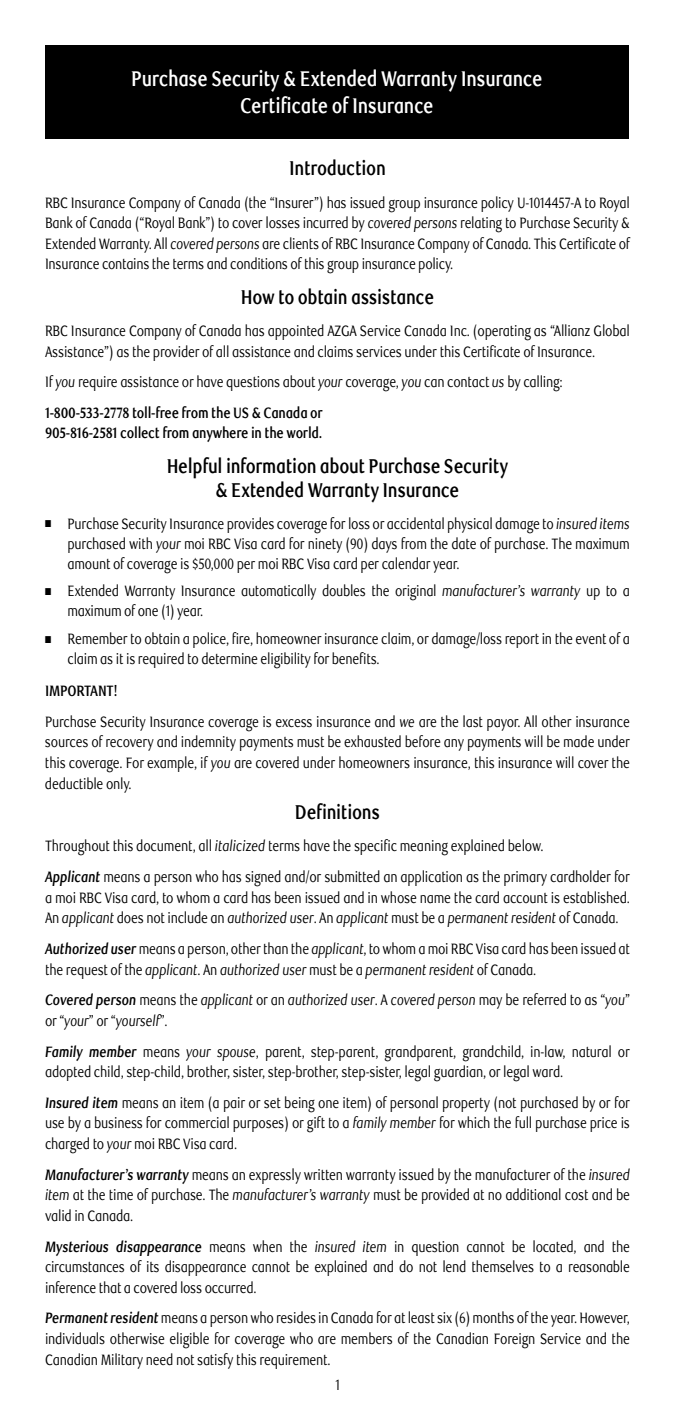
<style>
.page{position:relative;width:675px;height:1418px;background:#fff}
.page>*{position:absolute;margin:0;border:0;box-sizing:border-box;transform-origin:0 0}
.t1{font:700 21.25px/27.5px "RBC Text";letter-spacing:-.02em;color:#fff;text-align:center;scale:.8 1}
.t2{font:700 20px/24.5px "RBC Text";letter-spacing:-.02em;color:#000;text-align:center;scale:.8 1}
.t3{font:15px/20.5px "RBC Text";letter-spacing:-.02em;color:#000;scale:.8 1}
.t4{font:italic 15px/20.5px "RBC Text";letter-spacing:-.02em;color:#000;scale:.8 1}
.t5{font:700 15px "RBC Text";letter-spacing:-.02em;color:#000;scale:.8 1}
.s1{font-style:italic}
.s2{font-weight:700}
.s3{font-weight:700;font-style:italic}
.s4{font-style:normal}
</style>
<div class="page">
<div style="left:45px;top:45px;width:584px;height:94px;background:#000"></div>
<h1 class="t1" style="left:131px;top:65px;width:516px">Purchase Security &amp; Extended Warranty Insurance<br>Certificate of Insurance</h1>
<h2 class="t2" style="left:289px;top:157px;width:122px">Introduction</h2>
<p class="t3" style="left:45px;top:192px;width:733px;text-align:justify">RBC Insurance Company of Canada (the “Insurer”) has issued group insurance policy U-1014457-A to Royal Bank of Canada (“Royal Bank”) to cover losses incurred by <span class="s1">covered persons</span> relating to Purchase Security &amp; Extended Warranty. All <span class="s1">covered persons</span> are clients of RBC Insurance Company of Canada. This Certificate of Insurance contains the terms and conditions of this group insurance policy.</p>
<h2 class="t2" style="left:241px;top:285px;width:243px">How to obtain assistance</h2>
<p class="t3" style="left:45px;top:321px;width:733px">RBC Insurance Company of Canada has appointed AZGA Service Canada Inc. (operating as “Allianz Global<br>Assistance”) as the provider of all assistance and claims services under this Certificate of Insurance.</p>
<p class="t3" style="left:45px;top:367px;width:649px;line-height:30.8px">If <span class="s1">you</span> require assistance or have questions about <span class="s1">your</span> coverage, <span class="s1">you</span> can contact <span class="s1">us</span> by calling:<br><span class="s2">1-800-533-2778 toll-free from the US &amp; Canada or</span></p>
<p class="t5" style="left:45px;top:424px;width:348px">905-816-2581 collect from anywhere in the world.</p>
<h2 class="t2" style="left:167px;top:454px;width:429px">Helpful information about Purchase Security &amp; Extended Warranty Insurance</h2>
<p class="t3" style="left:68px;top:514px;width:705px;text-align:justify;text-indent:-23px">■ Purchase Security Insurance provides coverage for loss or accidental physical damage to <span class="s1">insured items </span>purchased with <span class="s1">your</span> moi RBC Visa card for ninety (90) days from the date of purchase. The maximum amount of coverage is $50,000 per moi RBC Visa card per calendar year.</p>
<p class="t3" style="left:68px;top:581px;width:705px;text-indent:-23px">■ Extended Warranty Insurance automatically doubles the original <span class="s1">manufacturer’s warranty</span> up to a maximum of one (1) year.</p>
<p class="t3" style="left:68px;top:629px;width:705px;text-indent:-23px">■ Remember to obtain a police, fire, homeowner insurance claim, or damage/loss report in the event of a claim as it is required to determine eligibility for benefits.</p>
<p class="t3" style="left:45px;top:676px;width:733px;line-height:30.8px"><span class="s2">IMPORTANT!<br></span>Purchase Security Insurance coverage is excess insurance and <span class="s1">we</span> are the last payor. All other insurance</p>
<p class="t3" style="left:45px;top:732px;width:733px;text-align:justify">sources of recovery and indemnity payments must be exhausted before any payments will be made under this coverage. For example, if <span class="s1">you</span> are covered under homeowners insurance, this insurance will cover the deductible only.</p>
<h2 class="t2" style="left:295px;top:800px;width:108px">Definitions</h2>
<p class="t3" style="left:45px;top:831px;width:733px;line-height:30.8px">Throughout this document, all <span class="s1">italicized</span> terms have the specific meaning explained below.<br><span class="s3">Applicant</span> means a person who has signed and/or submitted an application as the primary cardholder for</p>
<p class="t3" style="left:45px;top:887px;width:731px">a moi RBC Visa card, to whom a card has been issued and in whose name the card account is established.<br>An <span class="s1">applicant</span> does not include an <span class="s1">authorized user</span>. An <span class="s1">applicant</span> must be a <span class="s1">permanent resident</span> of Canada.</p>
<p class="t3" style="left:45px;top:939px;width:733px"><span class="s3">Authorized user</span> means a person, other than the <span class="s1">applicant</span>, to whom a moi RBC Visa card has been issued at the request of the <span class="s1">applicant</span>. An <span class="s1">authorized user</span> must be a <span class="s1">permanent resident</span> of Canada.</p>
<p class="t4" style="left:45px;top:990px;width:733px"><span class="s2">Covered person</span> <span class="s4">means the</span> applicant <span class="s4">or an</span> authorized user<span class="s4">. A</span> covered person <span class="s4">may be referred to as “</span>you<span class="s4">” or “</span>your<span class="s4">” or “</span>yourself<span class="s4">”.</span></p>
<p class="t3" style="left:45px;top:1041px;width:733px"><span class="s3">Family member</span> means <span class="s1">your spouse</span>, parent, step-parent, grandparent, grandchild, in-law, natural or adopted child, step-child, brother, sister, step-brother, step-sister, legal guardian, or legal ward.</p>
<p class="t3" style="left:45px;top:1092px;width:733px;text-align:justify"><span class="s3">Insured item</span> means an item (a pair or set being one item) of personal property (not purchased by or for use by a business for commercial purposes) or gift to a <span class="s1">family member</span> for which the full purchase price is charged to <span class="s1">your</span> moi RBC Visa card.</p>
<p class="t3" style="left:45px;top:1164px;width:733px;text-align:justify"><span class="s3">Manufacturer’s warranty</span> means an expressly written warranty issued by the manufacturer of the <span class="s1">insured item</span> at the time of purchase. The <span class="s1">manufacturer’s warranty</span> must be provided at no additional cost and be valid in Canada.</p>
<p class="t3" style="left:45px;top:1236px;width:733px;text-align:justify"><span class="s3">Mysterious disappearance</span> means when the <span class="s1">insured item</span> in question cannot be located, and the circumstances of its disappearance cannot be explained and do not lend themselves to a reasonable inference that a covered loss occurred.</p>
<p class="t3" style="left:45px;top:1308px;width:733px;text-align:justify"><span class="s3">Permanent resident</span> means a person who resides in Canada for at least six (6) months of the year. However, individuals otherwise eligible for coverage who are members of the Canadian Foreign Service and the Canadian Military need not satisfy this requirement.</p>
<p class="t3" style="left:336px;top:1374px;width:7px">1</p>
</div>
